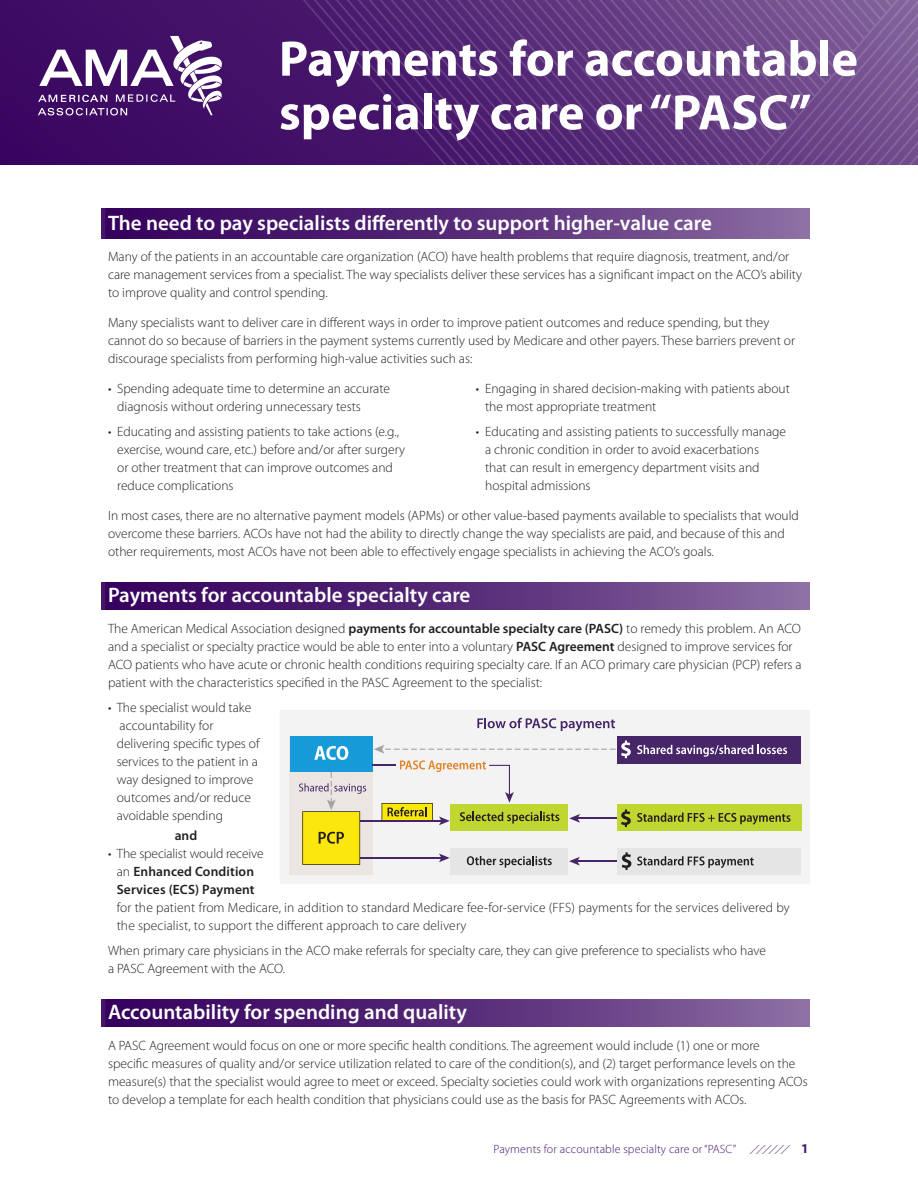
<style>
.page{position:relative;width:918px;height:1188px;background:#fff}
.page>*{position:absolute;margin:0;border:0;box-sizing:border-box;transform-origin:0 0}
.Body_Copy{font:700 50.25px/53.7px "Myriad Pro";color:#fff}
.Data_State_Header{font:600 21px "Myriad Pro";color:#fff}
.Body_Copy-2{font:300 13.5px/18px "Myriad Pro";color:#231f20}
.Body_Copy-3{font:600 13.5px "Myriad Pro";color:#231f20}
.Header_3{font:700 13.5px "Myriad Pro";color:#46166b}
.Header_3-2{font:300 12px "Myriad Pro";letter-spacing:.01em;color:#46166b}
.s1{font-weight:600}
</style>
<div class="page">
<svg style="left:750px;top:1145px;width:41px;height:8px"></svg>
<div style="left:0;top:0;width:918px;height:164px;background:#3f0d65"></div>
<svg style="left:291px;top:0;width:627px;height:165px"></svg>
<svg style="left:38px;top:36px;width:184px;height:80px"></svg>
<div style="left:101px;top:209px;width:709px;height:29px;background:linear-gradient(to right,#2f0058,#87679e)"></div>
<div style="left:101px;top:583px;width:709px;height:26px;background:linear-gradient(to right,#2f0058,#87679e)"></div>
<div style="left:101px;top:1000px;width:709px;height:26px;background:linear-gradient(to right,#2f0058,#87679e)"></div>
<div style="left:280px;top:710px;width:530px;height:173px;background:#f3f3f3"></div>
<div style="left:289px;top:736px;width:84px;height:139px;background:#ebe6e1"></div>
<div style="left:290px;top:737px;width:83px;height:35px;background:#169bd8"></div>
<hr style="left:577px;top:861px;width:42px;height:1px;background:#462569">
<svg style="left:569px;top:857px;width:11px;height:9px"></svg>
<div style="left:451px;top:804px;width:117px;height:27px;background:#c1d731"></div>
<div style="left:618px;top:804px;width:184px;height:27px;background:#c1d731"></div>
<div style="left:618px;top:736px;width:183px;height:28px;background:#462569"></div>
<svg style="left:477px;top:718px;width:138px;height:13px"></svg>
<svg style="left:314px;top:746px;width:34px;height:14px"></svg>
<svg style="left:637px;top:813px;width:153px;height:12px"></svg>
<div style="left:618px;top:848px;width:183px;height:27px;background:#e5e5e5"></div>
<svg style="left:637px;top:745px;width:150px;height:12px"></svg>
<svg style="left:622px;top:852px;width:9px;height:18px"></svg>
<hr style="left:360px;top:820px;width:82px;height:1px;background:#462569">
<svg style="left:299px;top:772px;width:67px;height:93px"></svg>
<hr style="left:361px;top:857px;width:85px;height:2px;background:#462569">
<div style="left:451px;top:848px;width:117px;height:27px;background:#e5e5e5"></div>
<svg style="left:467px;top:856px;width:85px;height:12px"></svg>
<svg style="left:373px;top:741px;width:258px;height:86px"></svg>
<svg style="left:637px;top:856px;width:117px;height:12px"></svg>
<svg style="left:439px;top:854px;width:11px;height:8px"></svg>
<p class="Body_Copy" style="left:279px;top:30px;width:581px">Payments for accountable specialty care or “PASC”</p>
<p class="Data_State_Header" style="left:108px;top:209px;width:605px">The need to pay specialists differently to support higher-value care</p>
<p class="Body_Copy-2" style="left:108px;top:248px;width:696px">Many of the patients in an accountable care organization (ACO) have health problems that require diagnosis, treatment, and/or care management services from a specialist. The way specialists deliver these services has a significant impact on the ACO’s ability to improve quality and control spending.</p>
<p class="Body_Copy-2" style="left:108px;top:313px;width:689px">Many specialists want to deliver care in different ways in order to improve patient outcomes and reduce spending, but they cannot do so because of barriers in the payment systems currently used by Medicare and other payers. These barriers prevent or discourage specialists from performing high-value activities such as:</p>
<p class="Body_Copy-2" style="left:117px;top:379px;width:274px;text-indent:-9px">• Spending adequate time to determine an accurate diagnosis without ordering unnecessary tests</p>
<p class="Body_Copy-2" style="left:117px;top:422px;width:289px;text-indent:-9px">• Educating and assisting patients to take actions (e.g., exercise, wound care, etc.) before and/or after surgery or other treatment that can improve outcomes and reduce complications</p>
<p class="Body_Copy-2" style="left:485px;top:379px;width:306px;text-indent:-9px">• Engaging in shared decision-making with patients about the most appropriate treatment</p>
<p class="Body_Copy-2" style="left:485px;top:422px;width:303px;text-indent:-9px">• Educating and assisting patients to successfully manage a chronic condition in order to avoid exacerbations<br>that can result in emergency department visits and hospital admissions</p>
<p class="Body_Copy-2" style="left:108px;top:506px;width:692px">In most cases, there are no alternative payment models (APMs) or other value-based payments available to specialists that would overcome these barriers. ACOs have not had the ability to directly change the way specialists are paid, and because of this and other requirements, most ACOs have not been able to effectively engage specialists in achieving the ACO’s goals.</p>
<p class="Data_State_Header" style="left:108px;top:581px;width:364px">Payments for accountable specialty care</p>
<p class="Body_Copy-2" style="left:108px;top:619px;width:695px">The American Medical Association designed <span class="s1">payments for accountable specialty care (PASC)</span> to remedy this problem. An ACO and a specialist or specialty practice would be able to enter into a voluntary <span class="s1">PASC Agreement</span> designed to improve services for ACO patients who have acute or chronic health conditions requiring specialty care. If an ACO primary care physician (PCP) refers a patient with the characteristics specified in the PASC Agreement to the specialist:</p>
<p class="Body_Copy-2" style="left:117px;top:698px;width:144px;text-indent:-9px">• The specialist would take accountability for delivering specific types of services to the patient in a way designed to improve outcomes and/or reduce avoidable spending</p>
<p class="Body_Copy-3" style="left:175px;top:827px;width:24px">and</p>
<p class="Body_Copy-2" style="left:117px;top:844px;width:675px;text-indent:-9px">• The specialist would receive<br>an <span class="s1">Enhanced Condition<br>Services (ECS) Payment<br></span>for the patient from Medicare, in addition to standard Medicare fee-for-service (FFS) payments for the services delivered by the specialist, to support the different approach to care delivery</p>
<p class="Body_Copy-2" style="left:108px;top:941px;width:659px">When primary care physicians in the ACO make referrals for specialty care, they can give preference to specialists who have a PASC Agreement with the ACO.</p>
<p class="Data_State_Header" style="left:108px;top:998px;width:360px">Accountability for spending and quality</p>
<p class="Body_Copy-2" style="left:108px;top:1037px;width:701px">A PASC Agreement would focus on one or more specific health conditions. The agreement would include (1) one or more<br>specific measures of quality and/or service utilization related to care of the condition(s), and (2) target performance levels on the measure(s) that the specialist would agree to meet or exceed. Specialty societies could work with organizations representing ACOs to develop a template for each health condition that physicians could use as the basis for PASC Agreements with ACOs.</p>
<p class="Header_3-2" style="left:494px;top:1142px;width:244px">Payments for accountable specialty care or “PASC”</p>
<p class="Header_3" style="left:801px;top:1140px;width:9px">1</p>
</div>
